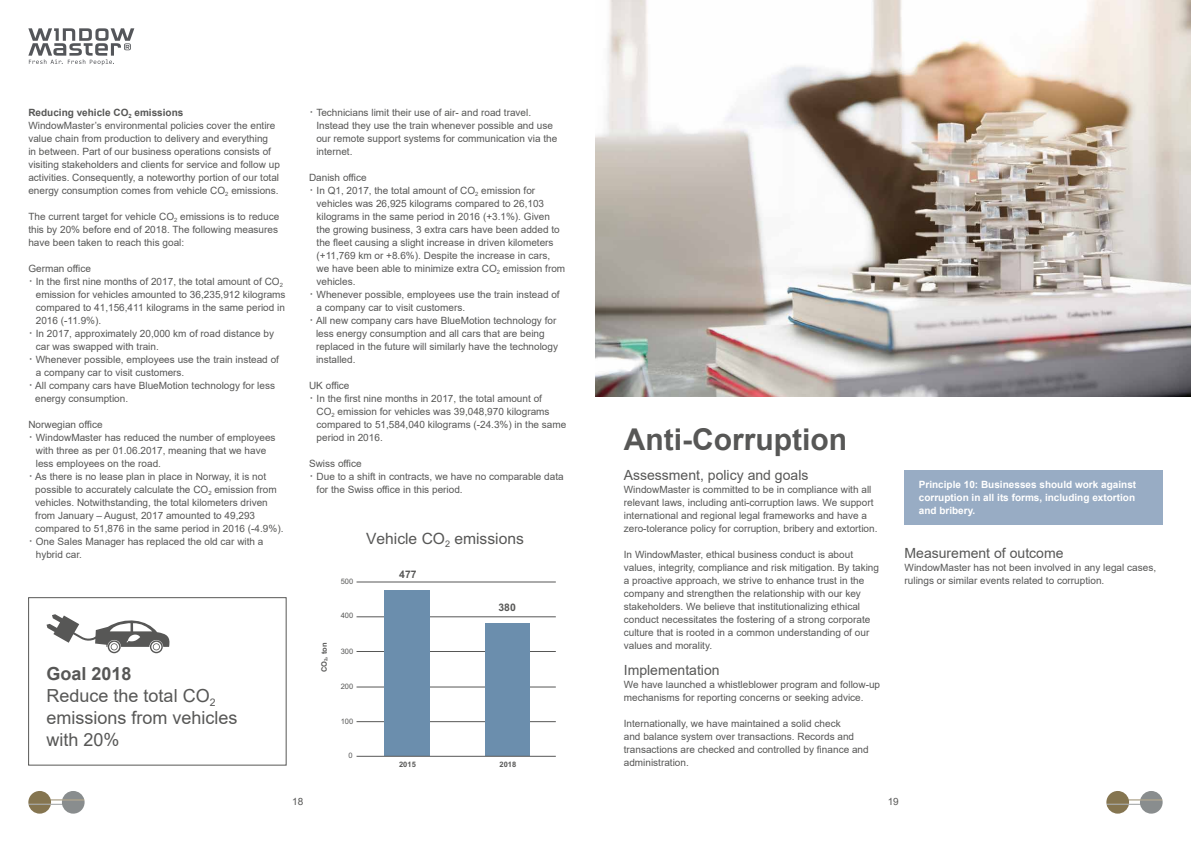
<style>
.page{position:relative;width:1191px;height:842px;background:#fff}
.page>*{position:absolute;margin:0;border:0;box-sizing:border-box;transform-origin:0 0}
.t1{font:700 30px "Arial";color:#575756}
.t2{font:18px/22px "Arial";color:#575756}
.t3{font:15.6px "Arial";color:#575756}
.t4{font:14px "Arial";color:#575756}
.t5{font:700 10.4px "Arial";color:#575756}
.t6{font:10px/13px "Arial";color:#575756}
.t7{font:700 10px/13px "Arial";color:#fff;text-align:justify}
.t8{font:7.5px "Arial";color:#575756}
.t9{font:700 7.5px "Arial";color:#575756}
.t10{font:7.5px "Arial";color:#5a5a5a}
.s1{font-weight:700}
.s2{font-size:14px}
</style>
<div class="page">
<svg style="left:28px;top:28px;width:106px;height:37px"></svg>
<svg style="left:28px;top:791px;width:57px;height:23px"></svg>
<svg style="left:1106px;top:791px;width:56px;height:23px"></svg>
<div style="left:28px;top:597px;width:258px;height:168px;border:1px solid #575756"></div>
<svg style="left:47px;top:614px;width:122px;height:39px"></svg>
<hr style="left:356px;top:721px;width:200px;height:1px;background:#575756">
<hr style="left:356px;top:687px;width:200px;height:1px;background:#575756">
<hr style="left:356px;top:651px;width:200px;height:1px;background:#575756">
<hr style="left:356px;top:616px;width:200px;height:1px;background:#575756">
<hr style="left:356px;top:582px;width:200px;height:1px;background:#575756">
<div style="left:384px;top:591px;width:45px;height:165px;background:#6b8ead"></div>
<div style="left:485px;top:624px;width:44px;height:132px;background:#6b8ead"></div>
<hr style="left:356px;top:756px;width:200px;height:1px;background:#575756">
<img style="left:595px;top:0;width:596px;height:397px">
<div style="left:904px;top:470px;width:258px;height:55px;background:#98acc4"></div>
<p class="t6" style="left:28px;top:106px;width:253px"><span class="s1">Reducing vehicle CO</span><sub>2</sub> <span class="s1">emissions<br></span>WindowMaster’s environmental policies cover the entire value chain from production to delivery and everything<br>in between. Part of our business operations consists of visiting stakeholders and clients for service and follow up activities. Consequently, a noteworthy portion of our total energy consumption comes from vehicle CO<sub>2</sub> emissions.</p>
<p class="t6" style="left:28px;top:210px;width:252px;text-align:justify">The current target for vehicle CO<sub>2</sub> emissions is to reduce this by 20% before end of 2018. The following measures have been taken to reach this goal:</p>
<p class="t6" style="left:28px;top:262px;width:64px">German office</p>
<p class="t6" style="left:28px;top:275px;width:256px"><span class="s2">·</span> In the first nine months of 2017, the total amount of CO<sub>2</sub></p>
<p class="t6" style="left:36px;top:288px;width:251px">emission for vehicles amounted to 36,235,912 kilograms</p>
<p class="t6" style="left:36px;top:301px;width:251px">compared to 41,156,411 kilograms in the same period in</p>
<p class="t6" style="left:36px;top:314px;width:67px">2016 (-11.9%).</p>
<p class="t6" style="left:28px;top:327px;width:247px"><span class="s2">·</span> In 2017, approximately 20,000 km of road distance by</p>
<p class="t6" style="left:36px;top:340px;width:124px">car was swapped with train.</p>
<p class="t6" style="left:28px;top:353px;width:252px"><span class="s2">·</span> Whenever possible, employees use the train instead of</p>
<p class="t6" style="left:36px;top:366px;width:150px">a company car to visit customers.</p>
<p class="t6" style="left:28px;top:379px;width:248px"><span class="s2">·</span> All company cars have BlueMotion technology for less</p>
<p class="t6" style="left:35px;top:392px;width:94px">energy consumption.</p>
<p class="t6" style="left:28px;top:418px;width:76px">Norwegian office</p>
<p class="t6" style="left:28px;top:431px;width:249px"><span class="s2">·</span> WindowMaster has reduced the number of employees</p>
<p class="t6" style="left:36px;top:444px;width:232px">with three as per 01.06.2017, meaning that we have</p>
<p class="t6" style="left:36px;top:457px;width:127px">less employees on the road.</p>
<p class="t6" style="left:28px;top:470px;width:239px"><span class="s2">·</span> As there is no lease plan in place in Norway, it is not</p>
<p class="t6" style="left:35px;top:483px;width:243px">possible to accurately calculate the CO<sub>2</sub> emission from</p>
<p class="t6" style="left:35px;top:496px;width:234px">vehicles. Notwithstanding, the total kilometers driven</p>
<p class="t6" style="left:35px;top:509px;width:221px">from January – August, 2017 amounted to 49,293</p>
<p class="t6" style="left:35px;top:522px;width:250px">compared to 51,876 in the same period in 2016 (-4.9%).</p>
<p class="t6" style="left:28px;top:535px;width:237px"><span class="s2">·</span> One Sales Manager has replaced the old car with a</p>
<p class="t6" style="left:36px;top:548px;width:48px">hybrid car.</p>
<h2 class="t2" style="left:47px;top:663px;width:193px"><span class="s1">Goal 2018<br></span>Reduce the total CO<sub>2 </sub>emissions from vehicles with 20%</h2>
<p class="t6" style="left:316px;top:106px;width:242px;text-indent:-7px"><span class="s2">·</span> Technicians limit their use of air- and road travel.<br>Instead they use the train whenever possible and use our remote support systems for communication via the internet.</p>
<p class="t6" style="left:309px;top:171px;width:59px">Danish office</p>
<p class="t6" style="left:309px;top:184px;width:228px"><span class="s2">·</span> In Q1, 2017, the total amount of CO<sub>2</sub> emission for</p>
<p class="t6" style="left:316px;top:197px;width:229px">vehicles was 26,925 kilograms compared to 26,103</p>
<p class="t6" style="left:316px;top:210px;width:235px">kilograms in the same period in 2016 (+3.1%). Given</p>
<p class="t6" style="left:316px;top:223px;width:245px">the growing business, 3 extra cars have been added to</p>
<p class="t6" style="left:316px;top:236px;width:239px">the fleet causing a slight increase in driven kilometers</p>
<p class="t6" style="left:316px;top:249px;width:235px">(+11,769 km or +8.6%). Despite the increase in cars,</p>
<p class="t6" style="left:316px;top:262px;width:250px">we have been able to minimize extra CO<sub>2</sub> emission from</p>
<p class="t6" style="left:316px;top:275px;width:40px">vehicles.</p>
<p class="t6" style="left:309px;top:288px;width:252px"><span class="s2">·</span> Whenever possible, employees use the train instead of</p>
<p class="t6" style="left:316px;top:301px;width:150px">a company car to visit customers.</p>
<p class="t6" style="left:309px;top:314px;width:249px"><span class="s2">·</span> All new company cars have BlueMotion technology for</p>
<p class="t6" style="left:316px;top:327px;width:230px">less energy consumption and all cars that are being</p>
<p class="t6" style="left:316px;top:340px;width:243px">replaced in the future will similarly have the technology</p>
<p class="t6" style="left:316px;top:353px;width:41px">installed.</p>
<p class="t6" style="left:309px;top:379px;width:42px">UK office</p>
<p class="t6" style="left:309px;top:392px;width:234px"><span class="s2">·</span> In the first nine months in 2017, the total amount of</p>
<p class="t6" style="left:316px;top:405px;width:234px">CO<sub>2</sub> emission for vehicles was 39,048,970 kilograms</p>
<p class="t6" style="left:316px;top:418px;width:251px">compared to 51,584,040 kilograms (-24.3%) in the same</p>
<p class="t6" style="left:316px;top:431px;width:68px">period in 2016.</p>
<p class="t6" style="left:309px;top:457px;width:54px">Swiss office</p>
<p class="t6" style="left:309px;top:470px;width:256px"><span class="s2">·</span> Due to a shift in contracts, we have no comparable data</p>
<p class="t6" style="left:316px;top:483px;width:148px">for the Swiss office in this period.</p>
<p class="t9" style="left:319px;top:672px;width:31px;rotate:-90deg">CO<sub>2</sub>, ton</p>
<p class="t8" style="left:341px;top:576px;width:14px">500</p>
<p class="t8" style="left:341px;top:610px;width:14px">400</p>
<p class="t8" style="left:341px;top:646px;width:14px">300</p>
<p class="t8" style="left:341px;top:681px;width:14px">200</p>
<p class="t8" style="left:341px;top:716px;width:14px">100</p>
<p class="t10" style="left:348px;top:750px;width:6px">0</p>
<h3 class="t3" style="left:366px;top:528px;width:159px">Vehicle CO<sub>2</sub> emissions</h3>
<p class="t5" style="left:399px;top:567px;width:19px">477</p>
<p class="t5" style="left:498px;top:600px;width:19px">380</p>
<p class="t9" style="left:399px;top:759px;width:18px">2015</p>
<p class="t9" style="left:499px;top:759px;width:18px">2018</p>
<h1 class="t1" style="left:624px;top:418px;width:225px">Anti-Corruption</h1>
<h3 class="t4" style="left:624px;top:466px;width:186px">Assessment, policy and goals</h3>
<p class="t6" style="left:624px;top:483px;width:255px">WindowMaster is committed to be in compliance with all relevant laws, including anti-corruption laws. We support international and regional legal frameworks and have a zero-tolerance policy for corruption, bribery and extortion.</p>
<p class="t6" style="left:624px;top:548px;width:257px">In WindowMaster, ethical business conduct is about values, integrity, compliance and risk mitigation. By taking a proactive approach, we strive to enhance trust in the company and strengthen the relationship with our key stakeholders. We believe that institutionalizing ethical conduct necessitates the fostering of a strong corporate culture that is rooted in a common understanding of our values and morality.</p>
<h3 class="t4" style="left:624px;top:661px;width:97px">Implementation</h3>
<p class="t6" style="left:624px;top:678px;width:258px">We have launched a whistleblower program and follow-up mechanisms for reporting concerns or seeking advice.</p>
<p class="t6" style="left:624px;top:717px;width:246px">Internationally, we have maintained a solid check<br>and balance system over transactions. Records and transactions are checked and controlled by finance and administration.</p>
<p class="t7" style="left:918px;top:478px;width:219px">Principle 10: Businesses should work against corruption in all its forms, including extortion and bribery.</p>
<h3 class="t4" style="left:904px;top:544px;width:160px">Measurement of outcome</h3>
<p class="t6" style="left:904px;top:561px;width:253px">WindowMaster has not been involved in any legal cases, rulings or similar events related to corruption.</p>
<p class="t6" style="left:292px;top:795px;width:13px">18</p>
<p class="t6" style="left:887px;top:795px;width:13px">19</p>
</div>
